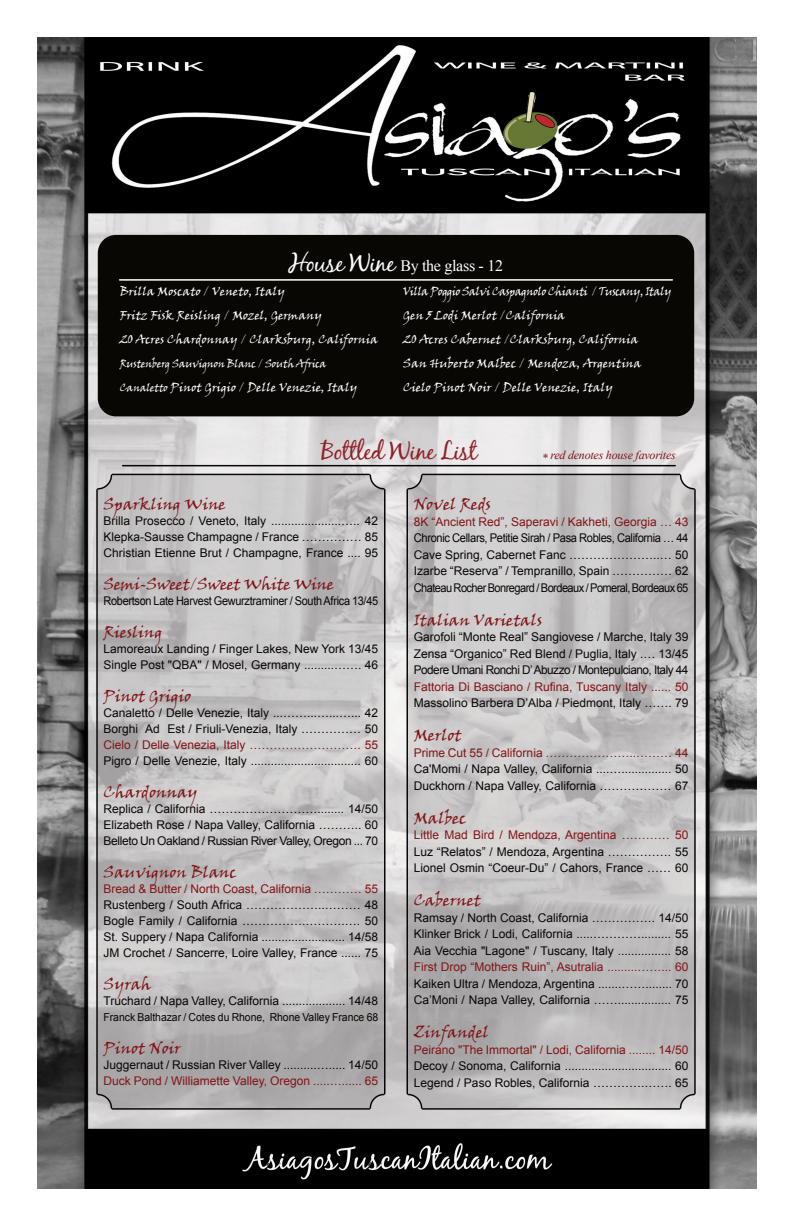
<style>
.page{position:relative;width:792px;height:1224px;background:#fff}
.page>*{position:absolute;margin:0;border:0;box-sizing:border-box;transform-origin:0 0}
.t1{font:25px "Black Jack";letter-spacing:-.02em;color:#912128}
.t2{font:16px "Viner Hand ITC";color:#821416}
.t3{font:16px "Viner Hand ITC";letter-spacing:-.02em;color:#821416}
.t4{font:16px "Times New Roman";letter-spacing:-.02em;color:#fff}
.t5{font:12px/16px "Arial";color:#080704}
.t6{font:12px "Arial";color:#821416}
.t7{font:12px/16.5px "Arial";color:#080704;text-align:justify;scale:.93 1}
.t8{font:12px/24px "Viner Hand ITC";color:#fff;scale:.93 1}
.t9{font:12px/24px "Viner Hand ITC";color:#fff}
.t10{font:12px "Arial";letter-spacing:-.025em;color:#080704;scale:.91 1}
.t11{font:italic 12px "Times New Roman";letter-spacing:-.02em;color:#821416}
.t12{font:11px "Arial";letter-spacing:-.005em;color:#080704;scale:.95 1}
.t13{font:11px "Viner Hand ITC";letter-spacing:-.02em;color:#fff;scale:.95 1}
.s1{font-family:"Black Jack";font-size:25px}
.s2{font-size:11px}
</style>
<div class="page">
<img style="left:37px;top:37px;width:720px;height:1151px">
<div style="left:98px;top:235px;width:596px;height:181px;background:#080704;border-radius:18px"></div>
<hr style="left:120px;top:279px;width:552px;height:2px;background:#fff">
<hr style="left:123px;top:465px;width:552px;height:1px;background:#080704">
<svg style="left:96px;top:474px;width:290px;height:636px;background:#bebcbc"></svg>
<svg style="left:406px;top:474px;width:290px;height:636px;background:#bfbdbd"></svg>
<h2 class="t4" style="left:289px;top:259px;width:216px"><span class="s1">House Wine</span> By the glass - 12</h2>
<p class="t9" style="left:120px;top:279px;width:260px">Brilla Moscato / Veneto, Italy<br>Fritz Fisk Reisling / Mozel, Germany<br>20 Acres Chardonnay / Clarksburg, California</p>
<p class="t13" style="left:120px;top:357px;width:219px">Rustenberg Sauvignon Blanc / South Africa</p>
<p class="t9" style="left:120px;top:375px;width:240px"><span class="s2">Canaletto</span> Pinot Grigio / Delle Venezie, Italy</p>
<p class="t8" style="left:403px;top:279px;width:290px">Villa Poggio Salvi Caspagnolo Chianti / Tuscany, Italy Gen 5 Lodi Merlot /California<br>20 Acres Cabernet /Clarksburg, California<br>San Huberto Malbec / Mendoza, Argentina Cielo Pinot Noir / Delle Venezie, Italy</p>
<h1 class="t1" style="left:321px;top:436px;width:158px">Bottled Wine List</h1>
<p class="t11" style="left:542px;top:451px;width:135px">* red denotes house favorites</p>
<h2 class="t2" style="left:104px;top:494px;width:124px">Sparkling Wine</h2>
<p class="t5" style="left:104px;top:513px;width:276px;text-align:justify">Brilla Prosecco / Veneto, Italy .....................….. 42<br>Klepka-Sausse Champagne / France …………… 85<br>Christian Etienne Brut / Champagne, France .... 95</p>
<h2 class="t3" style="left:104px;top:574px;width:232px">Semi-Sweet/Sweet White Wine</h2>
<p class="t10" style="left:104px;top:596px;width:303px">Robertson Late Harvest Gewurztraminer / South Africa 13/45</p>
<h2 class="t2" style="left:104px;top:622px;width:60px">Riesling</h2>
<p class="t5" style="left:104px;top:641px;width:276px">Lamoreaux Landing / Finger Lakes, New York 13/45<br>Single Post "QBA" / Mosel, Germany .........……. 46</p>
<h2 class="t2" style="left:104px;top:686px;width:89px">Pinot Grigio</h2>
<p class="t5" style="left:104px;top:705px;width:276px">Canaletto / Delle Venezie, Italy ...……...…...…... 42<br>Borghi Ad Est / Friuli-Venezia, Italy …………… 50</p>
<p class="t6" style="left:104px;top:740px;width:276px">Cielo / Delle Venezia, Italy ………………………. 55</p>
<p class="t5" style="left:104px;top:753px;width:276px">Pigro / Delle Venezie, Italy ................................. 60</p>
<h2 class="t2" style="left:104px;top:782px;width:96px">Chardonnay</h2>
<p class="t5" style="left:104px;top:801px;width:276px;text-align:justify">Replica / California ………………………........ 14/50<br>Elizabeth Rose / Napa Valley, California ……….. 60<br>Belleto Un Oakland / Russian River Valley, Oregon ... 70</p>
<h2 class="t2" style="left:104px;top:862px;width:135px">Sauvignon Blanc</h2>
<p class="t6" style="left:104px;top:884px;width:276px">Bread &amp; Butter / North Coast, California ………… 55</p>
<p class="t5" style="left:104px;top:897px;width:276px;text-align:justify">Rustenberg / South Africa ………………..……… 48<br>Bogle Family / California …………….……….…. 50<br>St. Suppery / Napa California ......................... 14/58<br>JM Crochet / Sancerre, Loire Valley, France ...... 75</p>
<h2 class="t2" style="left:104px;top:974px;width:49px">Syrah</h2>
<p class="t5" style="left:104px;top:993px;width:276px">Truchard / Napa Valley, California ................... 14/48</p>
<p class="t12" style="left:104px;top:1013px;width:291px">Franck Balthazar / Cotes du Rhone, Rhone Valley France 68</p>
<h2 class="t2" style="left:104px;top:1038px;width:79px">Pinot Noir</h2>
<p class="t5" style="left:104px;top:1057px;width:276px">Juggernaut / Russian River Valley ..........…..... 14/50</p>
<p class="t6" style="left:104px;top:1076px;width:276px">Duck Pond / Williamette Valley, Oregon .....…...... 65</p>
<h2 class="t2" style="left:414px;top:494px;width:79px">Novel Reds</h2>
<p class="t6" style="left:414px;top:517px;width:276px">8K “Ancient Red”, Saperavi / Kakheti, Georgia … 43</p>
<p class="t7" style="left:414px;top:531px;width:297px">Chronic Cellars, Petitie Sirah / Pasa Robles, California … 44<br>Cave Spring, Cabernet Fanc …………………..… 50<br>Izarbe “Reserva” / Tempranillo, Spain …………… 62<br>Chateau Rocher Bonregard / Bordeaux / Pomeral, Bordeaux 65</p>
<h2 class="t2" style="left:414px;top:610px;width:130px">Italian Varietals</h2>
<p class="t5" style="left:414px;top:630px;width:276px;line-height:16.5px;text-align:justify">Garofoli “Monte Real” Sangiovese / Marche, Italy 39<br>Zensa “Organico” Red Blend / Puglia, Italy .… 13/45<br>Podere Umani Ronchi D’ Abuzzo / Montepulciano, Italy 44</p>
<p class="t6" style="left:414px;top:682px;width:276px">Fattoria Di Basciano / Rufina, Tuscany Italy ...... 50</p>
<p class="t5" style="left:414px;top:696px;width:276px">Massolino Barbera D’Alba / Piedmont, Italy ……. 79</p>
<h2 class="t2" style="left:414px;top:725px;width:49px">Merlot</h2>
<p class="t6" style="left:414px;top:748px;width:276px">Prime Cut 55 / California …………………..……… 44</p>
<p class="t5" style="left:414px;top:762px;width:276px;line-height:16.5px">Ca'Momi / Napa Valley, California ....…............... 50<br>Duckhorn / Napa Valley, California ……………… 67</p>
<h2 class="t2" style="left:414px;top:808px;width:54px">Malbec</h2>
<p class="t6" style="left:414px;top:830px;width:276px">Little Mad Bird / Mendoza, Argentina ………… 50</p>
<p class="t5" style="left:414px;top:844px;width:276px;line-height:16.5px">Luz “Relatos” / Mendoza, Argentina ……………. 55<br>Lionel Osmin “Coeur-Du” / Cahors, France …… 60</p>
<h2 class="t2" style="left:414px;top:890px;width:69px">Cabernet</h2>
<p class="t5" style="left:414px;top:910px;width:276px;line-height:16.5px;text-align:justify">Ramsay / North Coast, California ……………. 14/50<br>Klinker Brick / Lodi, California .....…………......... 55<br>Aia Vecchia "Lagone" / Tuscany, Italy ................ 58</p>
<p class="t6" style="left:414px;top:962px;width:276px">First Drop “Mothers Ruin”, Asutralia .........……... 60</p>
<p class="t5" style="left:414px;top:976px;width:276px;line-height:16.5px">Kaiken Ultra / Mendoza, Argentina .......……........ 70<br>Ca’Moni / Napa Valley, California ……................ 75</p>
<h2 class="t2" style="left:414px;top:1022px;width:77px">Zinfandel</h2>
<p class="t6" style="left:414px;top:1045px;width:276px">Peirano "The Immortal" / Lodi, California ........ 14/50</p>
<p class="t5" style="left:414px;top:1059px;width:276px;line-height:16.5px">Decoy / Sonoma, California ................................ 60<br>Legend / Paso Robles, California ………….……. 65</p>
</div>
